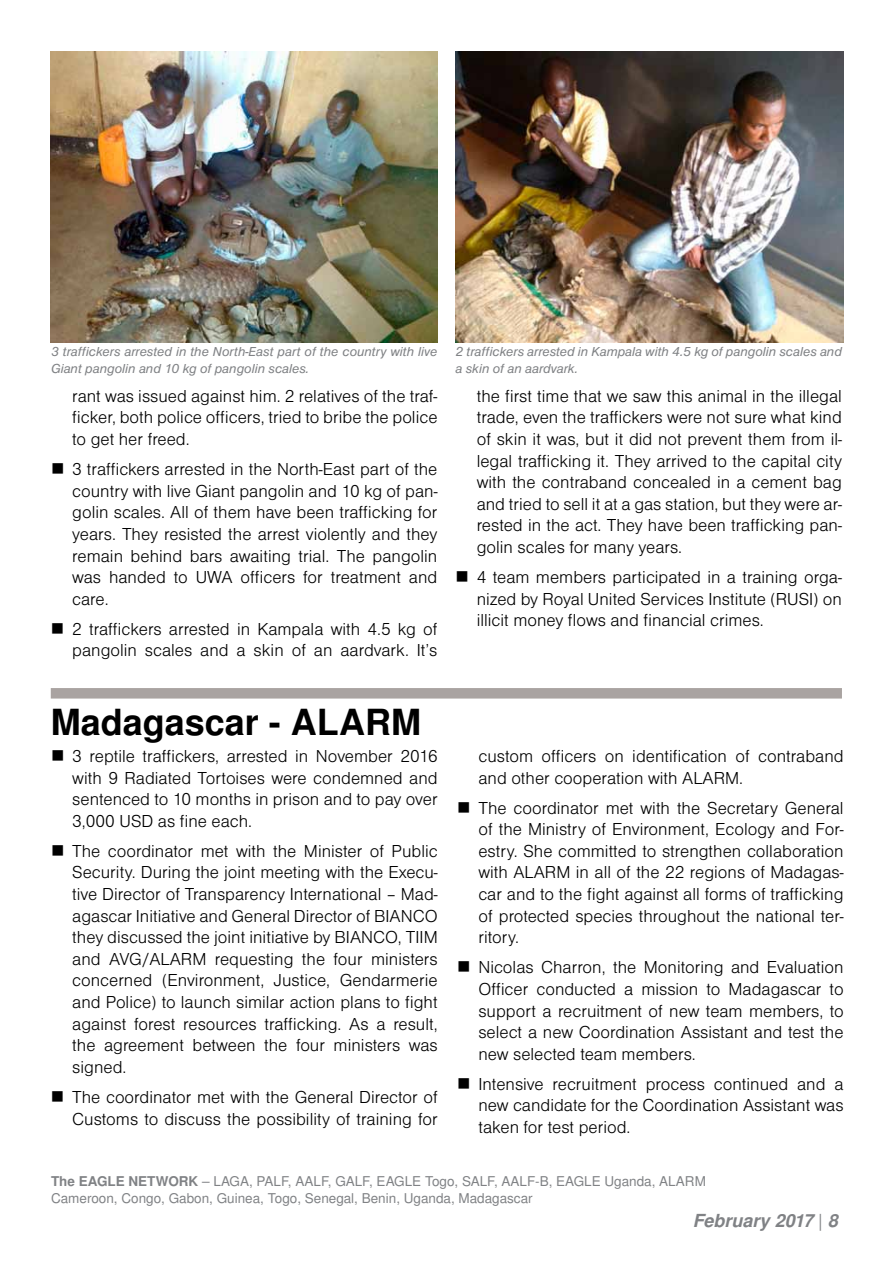
<style>
.page{position:relative;width:893px;height:1263px;background:#fff}
.page>*{position:absolute;margin:0;border:0;box-sizing:border-box;transform-origin:0 0}
.t1{font:700 36px "Nimbus Sans LOT";color:#000}
.t2{font:18px/21.6px "Nimbus Sans DOT Ligh";color:#000;text-align:justify}
.t3{font:italic 700 18px "Nimbus Sans LOT";color:#808285}
.t4{font:italic 13.5px/16.2px "Nimbus Sans DOT";color:#808285}
.t5{font:13.5px/16.2px "Nimbus Sans LOT";color:#808285}
.s1{font-weight:700}
.s2{font-weight:400;font-style:normal}
</style>
<div class="page">
<img style="left:51px;top:51px;width:386px;height:292px">
<img style="left:455px;top:51px;width:389px;height:291px">
<div style="left:51px;top:688px;width:791px;height:10px;background:#a9a3a1"></div>
<p class="t4" style="left:51px;top:344px;width:388px">3 traffickers arrested in the North-East part of the country with live<br>Giant pangolin and 10 kg of pangolin scales.</p>
<p class="t2" style="left:72px;top:385px;width:367px">rant was issued against him. 2 relatives of the traf&shy;ficker, both police officers, tried to bribe the police to get her freed.</p>
<p class="t2" style="left:72px;top:459px;width:367px">3 traffickers arrested in the North-East part of the country with live Giant pangolin and 10 kg of pan&shy;golin scales. All of them have been trafficking for years. They resisted the arrest violently and they remain behind bars awaiting trial. The pangolin was handed to UWA officers for treatment and care.</p>
<p class="t2" style="left:72px;top:618px;width:367px">2 traffickers arrested in Kampala with 4.5 kg of pangolin scales and a skin of an aardvark. It’s</p>
<p class="t4" style="left:455px;top:344px;width:388px">2 traffickers arrested in Kampala with 4.5 kg of pangolin scales and a skin of an aardvark.</p>
<p class="t2" style="left:477px;top:385px;width:367px">the first time that we saw this animal in the illegal trade, even the traffickers were not sure what kind of skin it was, but it did not prevent them from il&shy;legal trafficking it. They arrived to the capital city with the contraband concealed in a cement bag and tried to sell it at a gas station, but they were ar&shy;rested in the act. They have been trafficking pan&shy;golin scales for many years.</p>
<p class="t2" style="left:477px;top:567px;width:367px">4 team members participated in a training orga&shy;nized by Royal United Services Institute (RUSI) on illicit money flows and financial crimes.</p>
<h1 class="t1" style="left:51px;top:700px;width:372px">Madagascar - ALARM</h1>
<p class="t2" style="left:72px;top:745px;width:367px">3 reptile traffickers, arrested in November 2016 with 9 Radiated Tortoises were condemned and sentenced to 10 months in prison and to pay over 3,000 USD as fine each.</p>
<p class="t2" style="left:72px;top:840px;width:367px">The coordinator met with the Minister of Public Security. During the joint meeting with the Execu&shy;tive Director of Transparency International – Mad&shy;agascar Initiative and General Director of BIANCO they discussed the joint initiative by BIANCO, TIIM and AVG/ALARM requesting the four ministers concerned (Environment, Justice, Gendarmerie and Police) to launch similar action plans to fight against forest resources trafficking. As a result, the agreement between the four ministers was signed.</p>
<p class="t2" style="left:72px;top:1086px;width:367px">The coordinator met with the General Director of<br>Customs to discuss the possibility of training for</p>
<p class="t2" style="left:478px;top:745px;width:367px">custom officers on identification of contraband and other cooperation with ALARM.</p>
<p class="t2" style="left:478px;top:797px;width:367px">The coordinator met with the Secretary General of the Ministry of Environment, Ecology and For&shy;estry. She committed to strengthen collaboration with ALARM in all of the 22 regions of Madagas&shy;car and to the fight against all forms of trafficking of protected species throughout the national ter&shy;ritory.</p>
<p class="t2" style="left:478px;top:957px;width:367px">Nicolas Charron, the Monitoring and Evaluation Officer conducted a mission to Madagascar to support a recruitment of new team members, to select a new Coordination Assistant and test the new selected team members.</p>
<p class="t2" style="left:478px;top:1073px;width:367px">Intensive recruitment process continued and a new candidate for the Coordination Assistant was taken for test period.</p>
<p class="t5" style="left:51px;top:1174px;width:656px"><span class="s1">The EAGLE NETWORK</span> – LAGA, PALF, AALF, GALF, EAGLE Togo, SALF, AALF-B, EAGLE Uganda, ALARM<br>Cameroon, Congo, Gabon, Guinea, Togo, Senegal, Benin, Uganda, Madagascar</p>
<p class="t3" style="left:693px;top:1210px;width:146px">February 2017 <span class="s2">|</span> 8</p>
</div>
